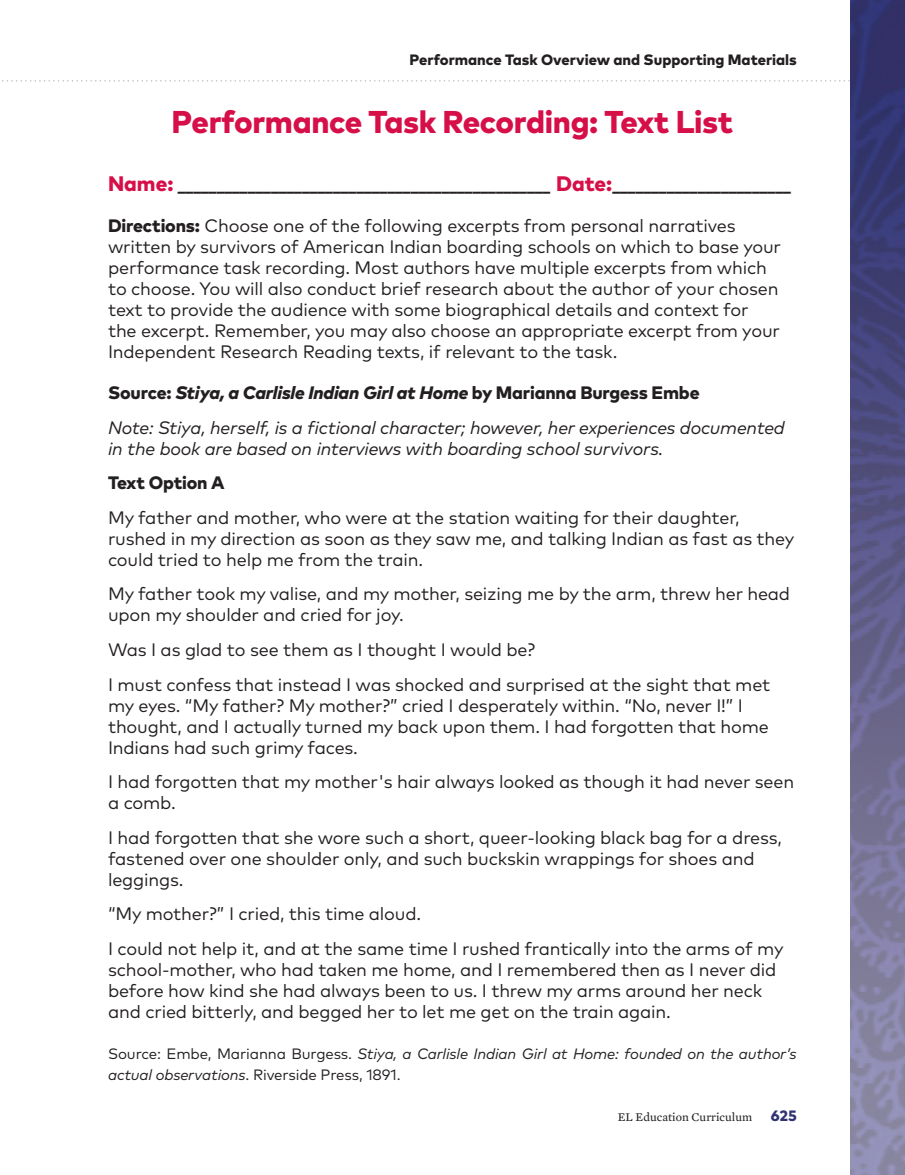
<style>
.page{position:relative;width:905px;height:1175px;background:#fff}
.page>*{position:absolute;margin:0;border:0;box-sizing:border-box;transform-origin:0 0}
.t1{font:800 31.5px "Mark Pro";letter-spacing:-.01em;color:#d60f48}
.t2{font:18px/21px "Mark Pro";letter-spacing:-.01em;color:#231f20}
.t3{font:italic 18px/34.5px "Mark Pro";letter-spacing:-.01em;color:#231f20}
.t4{font:800 18px "Mark Pro";letter-spacing:-.01em;color:#231f20}
.t5{font:800 16.5px "Mark Pro";color:#231f20}
.t6{font:italic 15px/21px "Mark Pro";letter-spacing:-.01em;color:#231f20}
.t7{font:800 15px "Mark Pro";color:#231f20}
.t8{font:12px "Mercury Text G2";color:#231f20}
.s1{font-size:21px;color:#d60f48}
.s2{font-weight:800}
.s3{font-weight:800;font-style:normal}
.s4{font-style:normal}
.s5{font-family:"Mark Pro";font-weight:800;font-size:15px;color:#313373}
</style>
<div class="page">
<svg style="left:2px;top:80px;width:903px;height:2px"></svg>
<img style="left:850px;top:0;width:54px;height:1174px">
<p class="t7" style="left:409px;top:48px;width:389px">Performance Task Overview and Supporting Materials</p>
<h1 class="t1" style="left:172px;top:98px;width:563px">Performance Task Recording: Text List</h1>
<p class="t5" style="left:108px;top:172px;width:684px"><span class="s1">Name:</span> ________________________________________________ <span class="s1">Date:</span>_______________________</p>
<p class="t2" style="left:108px;top:214px;width:674px"><span class="s2">Directions:</span> Choose one of the following excerpts from personal narratives written by survivors of American Indian boarding schools on which to base your performance task recording. Most authors have multiple excerpts from which to choose. You will also conduct brief research about the author of your chosen text to provide the audience with some biographical details and context for the excerpt. Remember, you may also choose an appropriate excerpt from your Independent Research Reading texts, if relevant to the task.</p>
<p class="t3" style="left:108px;top:374px;width:678px"><span class="s3">Source:</span> <span class="s2">Stiya, a Carlisle Indian Girl at Home</span> <span class="s3">by Marianna Burgess Embe<br></span>Note: Stiya, herself, is a fictional character; however, her experiences documented</p>
<p class="t3" style="left:108px;top:430px;width:557px">in the book are based on interviews with boarding school survivors.</p>
<p class="t4" style="left:108px;top:469px;width:118px">Text Option A</p>
<p class="t2" style="left:108px;top:505px;width:687px">My father and mother, who were at the station waiting for their daughter, rushed in my direction as soon as they saw me, and talking Indian as fast as they could tried to help me from the train.</p>
<p class="t2" style="left:108px;top:582px;width:683px">My father took my valise, and my mother, seizing me by the arm, threw her head upon my shoulder and cried for joy.</p>
<p class="t2" style="left:108px;top:631px;width:663px;line-height:34.5px">Was I as glad to see them as I thought I would be?<br>I must confess that instead I was shocked and surprised at the sight that met</p>
<p class="t2" style="left:108px;top:693px;width:662px">my eyes. “My father? My mother?” cried I desperately within. “No, never I!” I thought, and I actually turned my back upon them. I had forgotten that home<br>Indians had such grimy faces.</p>
<p class="t2" style="left:108px;top:769px;width:687px">I had forgotten that my mother's hair always looked as though it had never seen a comb.</p>
<p class="t2" style="left:108px;top:825px;width:675px">I had forgotten that she wore such a short, queer-looking black bag for a dress, fastened over one shoulder only, and such buckskin wrappings for shoes and leggings.</p>
<p class="t2" style="left:108px;top:895px;width:677px;line-height:34.5px">“My mother?” I cried, this time aloud.<br>I could not help it, and at the same time I rushed frantically into the arms of my</p>
<p class="t2" style="left:108px;top:957px;width:670px">school-mother, who had taken me home, and I remembered then as I never did before how kind she had always been to us. I threw my arms around her neck and cried bitterly, and begged her to let me get on the train again.</p>
<p class="t6" style="left:108px;top:1041px;width:690px"><span class="s4">Source: Embe, Marianna Burgess.</span> Stiya, a Carlisle Indian Girl at Home: founded on the author’s actual observations<span class="s4">. Riverside Press, 1891.</span></p>
<p class="t8" style="left:617px;top:1108px;width:181px">EL Education Curriculum <span class="s5">625</span></p>
</div>
